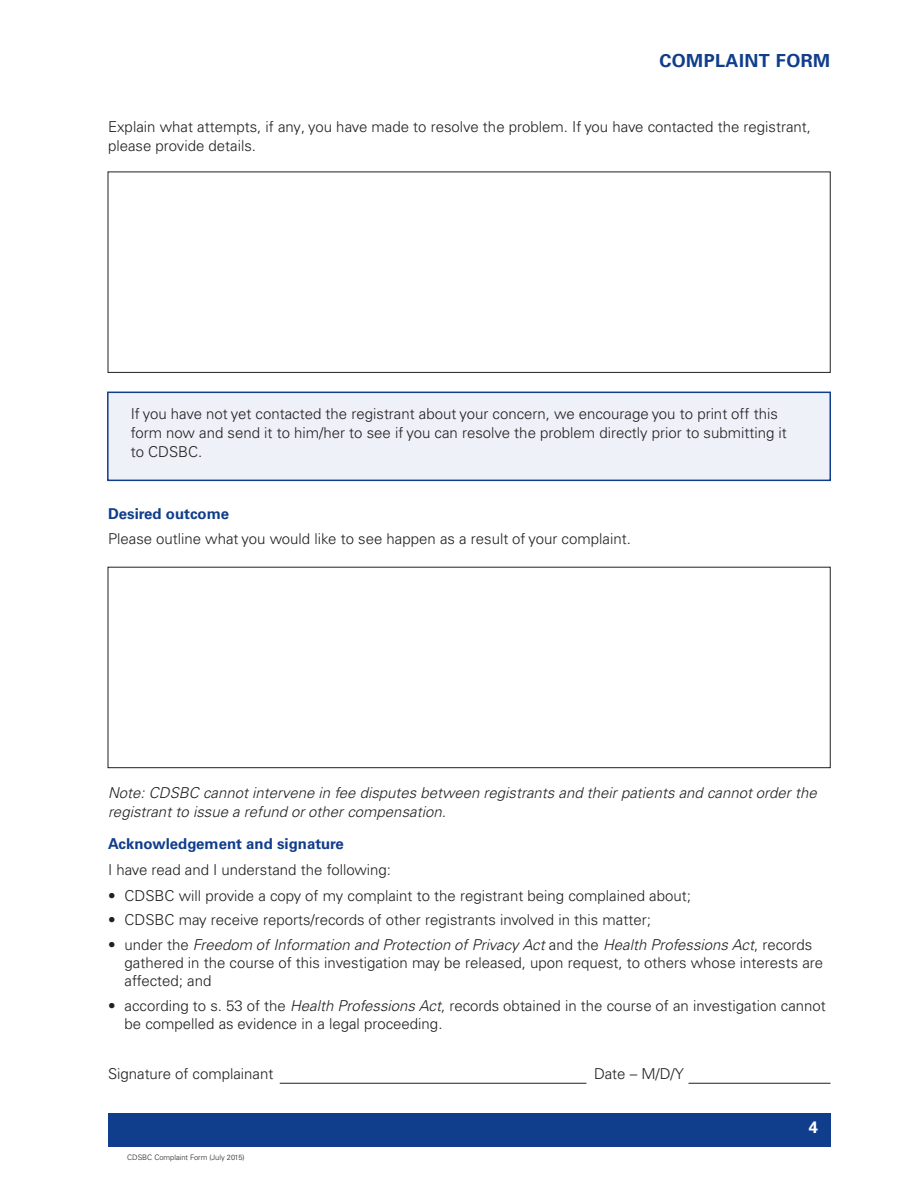
<style>
.page{position:relative;width:918px;height:1188px;background:#fff}
.page>*{position:absolute;margin:0;border:0;box-sizing:border-box;transform-origin:0 0}
.Main_Head{font:700 18px "Univers LT Pro 65";letter-spacing:.025em;color:#103d8c}
.Body{font:700 16.5px "Univers LT Pro 65";color:#fff}
.List1{font:300 15px/18px "Univers LT Pro 45";color:#231f20}
.Body-2{font:300 15px/18.8px "Univers LT Pro 45";color:#231f20}
.Body-3{font:italic 300 15px/18.8px "Univers LT Pro 45";color:#231f20}
.Subhead_2747{font:700 15px "Univers LT Pro 65";color:#103d8c}
.t1{font:300 7.5px "Univers LT Pro 45";color:#231f20}
.s1{font-style:italic}
</style>
<div class="page">
<div style="left:107px;top:392px;width:724px;height:89px;background:#eef1f8;border:2px solid #103d8c"></div>
<div style="left:108px;top:1113px;width:722px;height:34px;background:#103d8c"></div>
<div style="left:108px;top:172px;width:722px;height:201px;border:1px solid #231f20"></div>
<div style="left:108px;top:567px;width:722px;height:201px;border:1px solid #231f20"></div>
<hr style="left:280px;top:1083px;width:306px;height:1px;background:#231f20">
<hr style="left:688px;top:1083px;width:143px;height:1px;background:#231f20">
<p class="Main_Head" style="left:659px;top:50px;width:172px">COMPLAINT FORM</p>
<p class="Body-2" style="left:108px;top:118px;width:705px">Explain what attempts, if any, you have made to resolve the problem. If you have contacted the registrant, please provide details.</p>
<p class="Body-2" style="left:131px;top:405px;width:658px">If you have not yet contacted the registrant about your concern, we encourage you to print off this form now and send it to him/her to see if you can resolve the problem directly prior to submitting it to CDSBC.</p>
<p class="Subhead_2747" style="left:108px;top:505px;width:123px">Desired outcome</p>
<p class="Body-2" style="left:108px;top:530px;width:524px">Please outline what you would like to see happen as a result of your complaint.</p>
<p class="Body-3" style="left:108px;top:784px;width:710px">Note: CDSBC cannot intervene in fee disputes between registrants and their patients and cannot order the registrant to issue a refund or other compensation.</p>
<p class="Subhead_2747" style="left:108px;top:835px;width:237px">Acknowledgement and signature</p>
<p class="Body-2" style="left:108px;top:860px;width:285px">I have read and I understand the following:</p>
<p class="List1" style="left:108px;top:886px;width:584px">• CDSBC will provide a copy of my complaint to the registrant being complained about;</p>
<p class="List1" style="left:108px;top:911px;width:544px">• CDSBC may receive reports/records of other registrants involved in this matter;</p>
<p class="List1" style="left:124px;top:936px;width:700px;text-indent:-16px">• under the <span class="s1">Freedom of Information and Protection of Privacy Act</span> and the <span class="s1">Health Professions Act</span>, records gathered in the course of this investigation may be released, upon request, to others whose interests are affected; and</p>
<p class="List1" style="left:124px;top:997px;width:703px;text-indent:-16px">• according to s. 53 of the <span class="s1">Health Professions Act</span>, records obtained in the course of an investigation cannot be compelled as evidence in a legal proceeding.</p>
<p class="Body-2" style="left:108px;top:1064px;width:167px">Signature of complainant</p>
<p class="Body-2" style="left:594px;top:1064px;width:91px">Date – M/D/Y</p>
<p class="t1" style="left:127px;top:1153px;width:119px">CDSBC Complaint Form (July 2015)</p>
<p class="Body" style="left:809px;top:1118px;width:11px">4</p>
</div>
